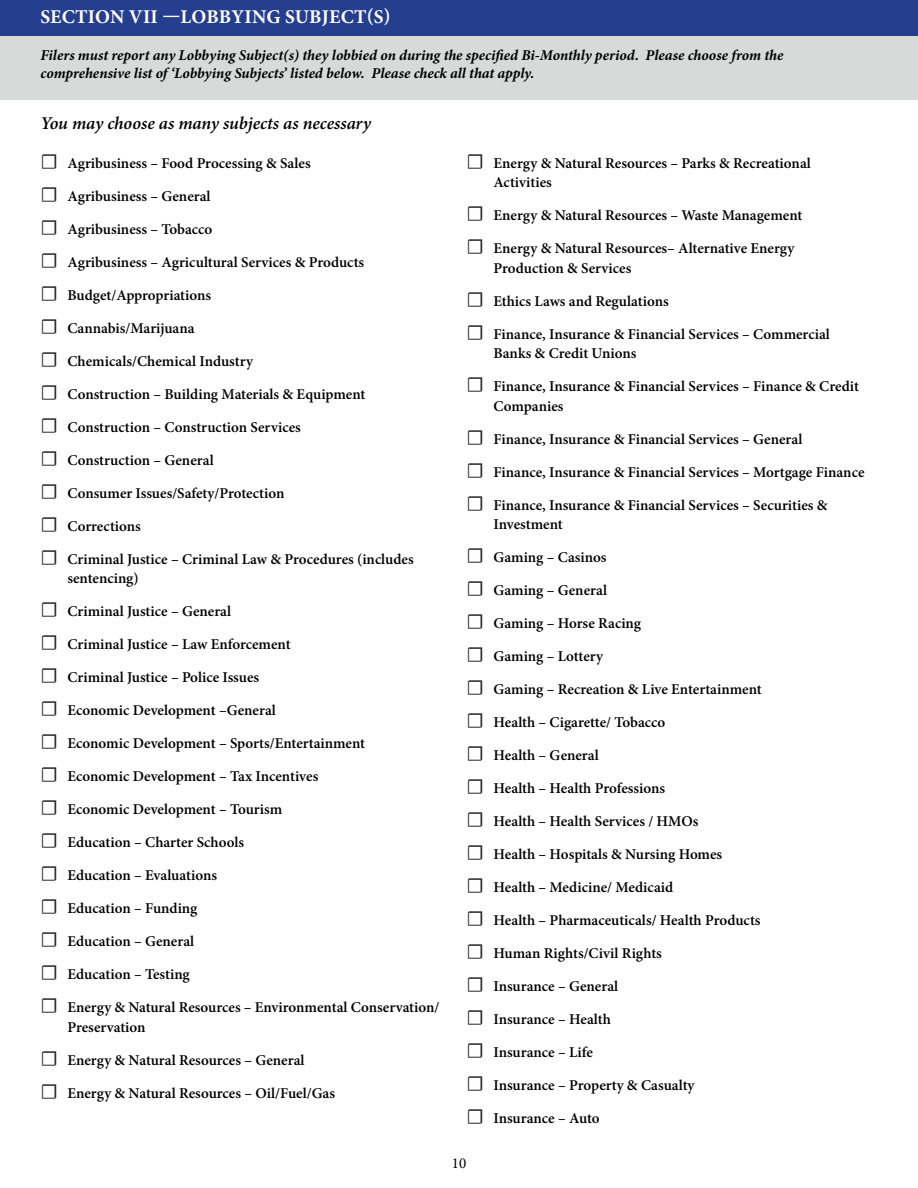
<style>
.page{position:relative;width:918px;height:1188px;background:#fff}
.page>*{position:absolute;margin:0;border:0;box-sizing:border-box;transform-origin:0 0}
.t1{font:700 19.5px "Minion Pro";letter-spacing:.01em;color:#fff}
.t2{font:italic 600 18px "Minion Pro";letter-spacing:-.005em;color:#000}
.t3{font:600 15px/19.5px "Minion Pro";color:#000}
.t4{font:italic 700 15px/18px "Minion Pro";letter-spacing:-.005em;color:#000}
.t5{font:15px "Minion Pro";color:#000}
.s1{font-weight:400;font-size:21px;color:#231f20}
</style>
<div class="page">
<div style="left:0;top:0;width:918px;height:35px;background:#253f8e"></div>
<div style="left:0;top:36px;width:918px;height:64px;background:#d8d9d9"></div>
<p class="t1" style="left:40px;top:3px;width:352px">SECTION VII —LOBBYING SUBJECT(S)</p>
<p class="t4" style="left:40px;top:46px;width:744px">Filers must report any Lobbying Subject(s) they lobbied on during the specified Bi-Monthly period. Please choose from the comprehensive list of ‘Lobbying Subjects’ listed below. Please check all that apply.</p>
<p class="t2" style="left:40px;top:110px;width:332px">You may choose as many subjects as necessary</p>
<p class="t3" style="left:40px;top:153px;width:272px"><span class="s1">☐</span> Agribusiness – Food Processing &amp; Sales</p>
<p class="t3" style="left:40px;top:186px;width:172px"><span class="s1">☐</span> Agribusiness – General</p>
<p class="t3" style="left:40px;top:219px;width:174px"><span class="s1">☐</span> Agribusiness – Tobacco</p>
<p class="t3" style="left:40px;top:252px;width:325px"><span class="s1">☐</span> Agribusiness – Agricultural Services &amp; Products</p>
<p class="t3" style="left:40px;top:285px;width:172px"><span class="s1">☐</span> Budget/Appropriations</p>
<p class="t3" style="left:40px;top:318px;width:156px"><span class="s1">☐</span> Cannabis/Marijuana</p>
<p class="t3" style="left:40px;top:351px;width:214px"><span class="s1">☐</span> Chemicals/Chemical Industry</p>
<p class="t3" style="left:40px;top:384px;width:327px"><span class="s1">☐</span> Construction – Building Materials &amp; Equipment</p>
<p class="t3" style="left:40px;top:417px;width:262px"><span class="s1">☐</span> Construction – Construction Services</p>
<p class="t3" style="left:40px;top:450px;width:175px"><span class="s1">☐</span> Construction – General</p>
<p class="t3" style="left:40px;top:483px;width:246px"><span class="s1">☐</span> Consumer Issues/Safety/Protection</p>
<p class="t3" style="left:40px;top:516px;width:102px"><span class="s1">☐</span> Corrections</p>
<p class="t3" style="left:67px;top:549px;width:348px;text-indent:-27px"><span class="s1">☐</span> Criminal Justice – Criminal Law &amp; Procedures (includes sentencing)</p>
<p class="t3" style="left:40px;top:602px;width:192px"><span class="s1">☐</span> Criminal Justice – General</p>
<p class="t3" style="left:40px;top:635px;width:252px"><span class="s1">☐</span> Criminal Justice – Law Enforcement</p>
<p class="t3" style="left:40px;top:668px;width:220px"><span class="s1">☐</span> Criminal Justice – Police Issues</p>
<p class="t3" style="left:40px;top:701px;width:237px"><span class="s1">☐</span> Economic Development –General</p>
<p class="t3" style="left:40px;top:734px;width:326px"><span class="s1">☐</span> Economic Development – Sports/Entertainment</p>
<p class="t3" style="left:40px;top:767px;width:279px"><span class="s1">☐</span> Economic Development – Tax Incentives</p>
<p class="t3" style="left:40px;top:800px;width:243px"><span class="s1">☐</span> Economic Development – Tourism</p>
<p class="t3" style="left:40px;top:833px;width:205px"><span class="s1">☐</span> Education – Charter Schools</p>
<p class="t3" style="left:40px;top:866px;width:178px"><span class="s1">☐</span> Education – Evaluations</p>
<p class="t3" style="left:40px;top:899px;width:159px"><span class="s1">☐</span> Education – Funding</p>
<p class="t3" style="left:40px;top:932px;width:155px"><span class="s1">☐</span> Education – General</p>
<p class="t3" style="left:40px;top:965px;width:151px"><span class="s1">☐</span> Education – Testing</p>
<p class="t3" style="left:67px;top:998px;width:374px;text-indent:-27px"><span class="s1">☐</span> Energy &amp; Natural Resources – Environmental Conservation/<br>Preservation</p>
<p class="t3" style="left:40px;top:1050px;width:266px"><span class="s1">☐</span> Energy &amp; Natural Resources – General</p>
<p class="t3" style="left:40px;top:1083px;width:296px"><span class="s1">☐</span> Energy &amp; Natural Resources – Oil/Fuel/Gas</p>
<p class="t3" style="left:494px;top:153px;width:319px;text-indent:-27px"><span class="s1">☐</span> Energy &amp; Natural Resources – Parks &amp; Recreational<br>Activities</p>
<p class="t3" style="left:466px;top:206px;width:337px"><span class="s1">☐</span> Energy &amp; Natural Resources – Waste Management</p>
<p class="t3" style="left:494px;top:239px;width:302px;text-indent:-27px"><span class="s1">☐</span> Energy &amp; Natural Resources– Alternative Energy<br>Production &amp; Services</p>
<p class="t3" style="left:466px;top:291px;width:204px"><span class="s1">☐</span> Ethics Laws and Regulations</p>
<p class="t3" style="left:494px;top:324px;width:338px;text-indent:-27px"><span class="s1">☐</span> Finance, Insurance &amp; Financial Services – Commercial<br>Banks &amp; Credit Unions</p>
<p class="t3" style="left:494px;top:377px;width:367px;text-indent:-27px"><span class="s1">☐</span> Finance, Insurance &amp; Financial Services – Finance &amp; Credit<br>Companies</p>
<p class="t3" style="left:466px;top:429px;width:337px"><span class="s1">☐</span> Finance, Insurance &amp; Financial Services – General</p>
<p class="t3" style="left:466px;top:462px;width:400px"><span class="s1">☐</span> Finance, Insurance &amp; Financial Services – Mortgage Finance</p>
<p class="t3" style="left:494px;top:495px;width:336px;text-indent:-27px"><span class="s1">☐</span> Finance, Insurance &amp; Financial Services – Securities &amp;<br>Investment</p>
<p class="t3" style="left:466px;top:548px;width:142px"><span class="s1">☐</span> Gaming – Casinos</p>
<p class="t3" style="left:466px;top:581px;width:142px"><span class="s1">☐</span> Gaming – General</p>
<p class="t3" style="left:466px;top:614px;width:176px"><span class="s1">☐</span> Gaming – Horse Racing</p>
<p class="t3" style="left:466px;top:647px;width:138px"><span class="s1">☐</span> Gaming – Lottery</p>
<p class="t3" style="left:466px;top:680px;width:297px"><span class="s1">☐</span> Gaming – Recreation &amp; Live Entertainment</p>
<p class="t3" style="left:466px;top:713px;width:200px"><span class="s1">☐</span> Health – Cigarette/ Tobacco</p>
<p class="t3" style="left:466px;top:746px;width:134px"><span class="s1">☐</span> Health – General</p>
<p class="t3" style="left:466px;top:779px;width:200px"><span class="s1">☐</span> Health – Health Professions</p>
<p class="t3" style="left:466px;top:812px;width:233px"><span class="s1">☐</span> Health – Health Services / HMOs</p>
<p class="t3" style="left:466px;top:845px;width:257px"><span class="s1">☐</span> Health – Hospitals &amp; Nursing Homes</p>
<p class="t3" style="left:466px;top:878px;width:208px"><span class="s1">☐</span> Health – Medicine/ Medicaid</p>
<p class="t3" style="left:466px;top:911px;width:296px"><span class="s1">☐</span> Health – Pharmaceuticals/ Health Products</p>
<p class="t3" style="left:466px;top:944px;width:197px"><span class="s1">☐</span> Human Rights/Civil Rights</p>
<p class="t3" style="left:466px;top:977px;width:153px"><span class="s1">☐</span> Insurance – General</p>
<p class="t3" style="left:466px;top:1010px;width:146px"><span class="s1">☐</span> Insurance – Health</p>
<p class="t3" style="left:466px;top:1043px;width:128px"><span class="s1">☐</span> Insurance – Life</p>
<p class="t3" style="left:466px;top:1076px;width:230px"><span class="s1">☐</span> Insurance – Property &amp; Casualty</p>
<p class="t3" style="left:466px;top:1109px;width:135px"><span class="s1">☐</span> Insurance – Auto</p>
<p class="t5" style="left:452px;top:1153px;width:16px">10</p>
</div>
